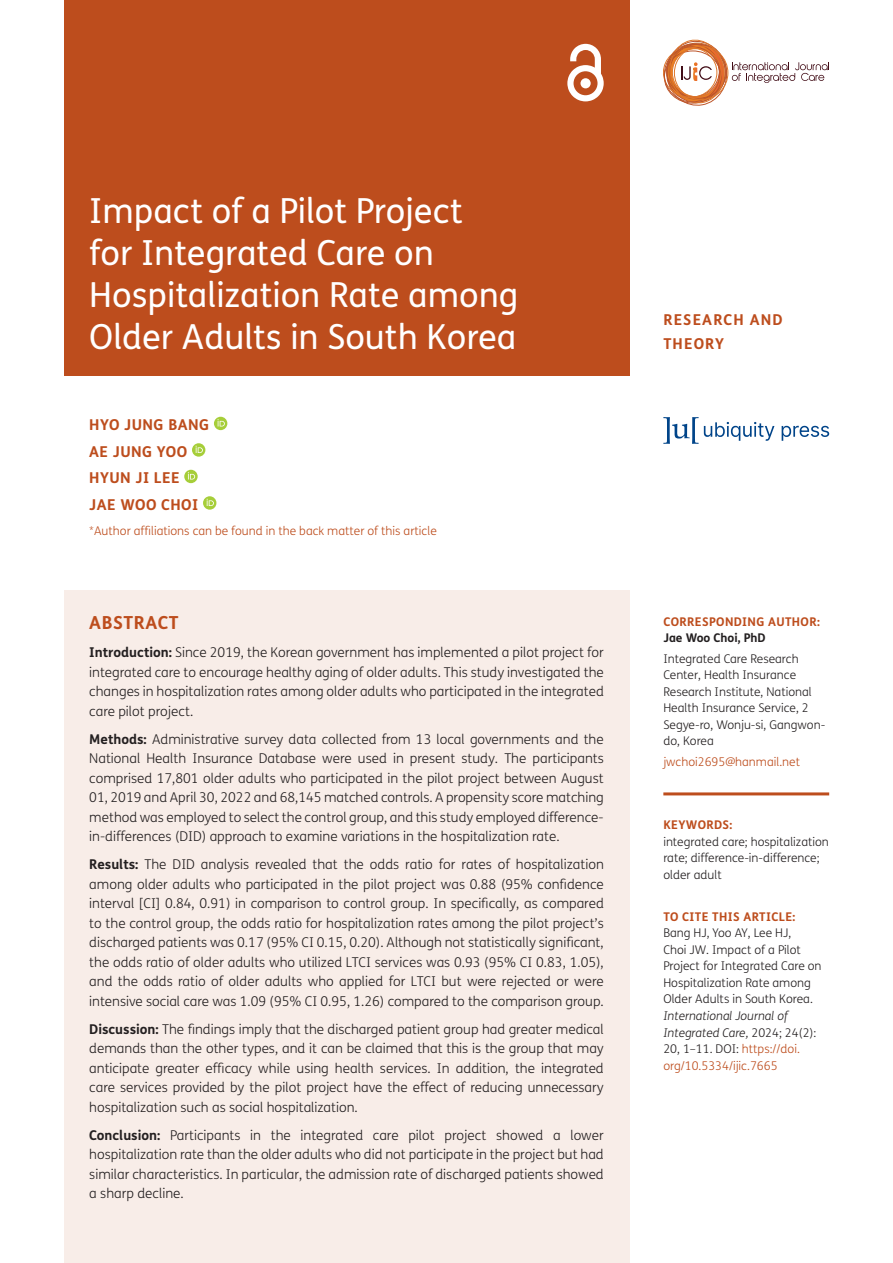
<style>
.page{position:relative;width:893px;height:1263px;background:#fff}
.page>*{position:absolute;margin:0;border:0;box-sizing:border-box;transform-origin:0 0}
.Article_Title{font:34.5px/42px "FS Me";color:#fff}
.Abstract_Heading{font:700 18px "FS Me";letter-spacing:.03em;color:#bd4d1d}
.Cover_Authors{font:700 15px "FS Me";letter-spacing:.03em;color:#bd4d1d}
.Cover_Authors-2{font:700 15px/24px "FS Me";letter-spacing:.075em;color:#bd4d1d}
.Abstract_Copy{font:300 13.5px/19.5px "FS Me";color:#231f20;text-align:justify}
.t1{font:300 12px/16.5px "FS Me";color:#231f20}
.t2{font:italic 300 12px/16.5px "FS Me";color:#231f20}
.t3{font:300 12px "FS Me";color:#bd4d1d}
.t4{font:700 12px "FS Me";letter-spacing:.03em;color:#bd4d1d}
.t5{font:700 12px "FS Me";color:#231f20}
.s1{font-weight:700}
.s2{font-style:normal}
.s3{font-style:normal;color:#bd4d1d}
</style>
<div class="page">
<div style="left:64px;top:0;width:565px;height:376px;background:#bd4d1d"></div>
<svg style="left:567px;top:44px;width:37px;height:57px"></svg>
<svg style="left:663px;top:417px;width:166px;height:27px"></svg>
<svg style="left:664px;top:40px;width:165px;height:65px"></svg>
<div style="left:672px;top:48px;width:49px;height:49px;border:1px solid #df772b;border-radius:50%"></div>
<div style="left:663px;top:47px;width:54px;height:50px;border:1px solid #df772b;border-radius:50%"></div>
<div style="left:664px;top:46px;width:56px;height:56px;border:1px solid #bd552a;border-radius:50%"></div>
<div style="left:674px;top:46px;width:54px;height:54px;border:1px solid #df772b;border-radius:50%"></div>
<div style="left:64px;top:590px;width:565px;height:673px;background:#f8ede8"></div>
<hr style="left:663px;top:792px;width:166px;height:3px;background:#bd4d1d">
<svg style="left:214px;top:417px;width:13px;height:13px"></svg>
<svg style="left:218px;top:419px;width:7px;height:7px"></svg>
<svg style="left:192px;top:443px;width:13px;height:14px"></svg>
<svg style="left:196px;top:446px;width:7px;height:7px"></svg>
<svg style="left:184px;top:470px;width:14px;height:13px"></svg>
<svg style="left:188px;top:472px;width:7px;height:7px"></svg>
<svg style="left:203px;top:496px;width:13px;height:14px"></svg>
<svg style="left:207px;top:499px;width:7px;height:7px"></svg>
<h1 class="Article_Title" style="left:89px;top:190px;width:431px">Impact of a Pilot Project<br>for Integrated Care on<br>Hospitalization Rate among<br>Older Adults in South Korea</h1>
<p class="Cover_Authors" style="left:89px;top:415px;width:121px">HYO JUNG BANG</p>
<p class="Cover_Authors" style="left:89px;top:442px;width:99px">AE JUNG YOO</p>
<p class="Cover_Authors" style="left:89px;top:468px;width:92px">HYUN JI LEE</p>
<p class="Cover_Authors" style="left:89px;top:495px;width:111px">JAE WOO CHOI</p>
<p class="t3" style="left:89px;top:524px;width:349px">*Author affiliations can be found in the back matter of this article</p>
<h1 class="Abstract_Heading" style="left:89px;top:612px;width:91px">ABSTRACT</h1>
<p class="Abstract_Copy" style="left:89px;top:643px;width:516px"><span class="s1">Introduction:</span> Since 2019, the Korean government has implemented a pilot project for integrated care to encourage healthy aging of older adults. This study investigated the changes in hospitalization rates among older adults who participated in the integrated care pilot project.</p>
<p class="Abstract_Copy" style="left:89px;top:730px;width:516px"><span class="s1">Methods:</span> Administrative survey data collected from 13 local governments and the National Health Insurance Database were used in present study. The participants comprised 17,801 older adults who participated in the pilot project between August 01, 2019 and April 30, 2022 and 68,145 matched controls. A propensity score matching method was employed to select the control group, and this study employed difference&shy;in-differences (DID) approach to examine variations in the hospitalization rate.</p>
<p class="Abstract_Copy" style="left:89px;top:855px;width:516px"><span class="s1">Results:</span> The DID analysis revealed that the odds ratio for rates of hospitalization among older adults who participated in the pilot project was 0.88 (95% confidence interval [CI] 0.84, 0.91) in comparison to control group. In specifically, as compared to the control group, the odds ratio for hospitalization rates among the pilot project’s discharged patients was 0.17 (95% CI 0.15, 0.20). Although not statistically significant, the odds ratio of older adults who utilized LTCI services was 0.93 (95% CI 0.83, 1.05), and the odds ratio of older adults who applied for LTCI but were rejected or were intensive social care was 1.09 (95% CI 0.95, 1.26) compared to the comparison group.</p>
<p class="Abstract_Copy" style="left:89px;top:1020px;width:516px"><span class="s1">Discussion:</span> The findings imply that the discharged patient group had greater medical demands than the other types, and it can be claimed that this is the group that may anticipate greater efficacy while using health services. In addition, the integrated care services provided by the pilot project have the effect of reducing unnecessary hospitalization such as social hospitalization.</p>
<p class="Abstract_Copy" style="left:89px;top:1126px;width:516px"><span class="s1">Conclusion:</span> Participants in the integrated care pilot project showed a lower hospitalization rate than the older adults who did not participate in the project but had similar characteristics. In particular, the admission rate of discharged patients showed a sharp decline.</p>
<p class="Cover_Authors-2" style="left:663px;top:307px;width:121px">RESEARCH AND<br>THEORY</p>
<p class="t4" style="left:663px;top:614px;width:158px">CORRESPONDING AUTHOR:</p>
<p class="t5" style="left:663px;top:630px;width:104px">Jae Woo Choi, PhD</p>
<p class="t1" style="left:663px;top:651px;width:163px">Integrated Care Research<br>Center, Health Insurance<br>Research Institute, National<br>Health Insurance Service, 2<br>Segye-ro, Wonju-si, Gangwon&shy;do, Korea</p>
<p class="t3" style="left:663px;top:755px;width:138px">jwchoi2695@hanmail.net</p>
<p class="t4" style="left:663px;top:818px;width:71px">KEYWORDS:</p>
<p class="t1" style="left:663px;top:834px;width:167px">integrated care; hospitalization rate; difference-in-difference; older adult</p>
<p class="t4" style="left:663px;top:909px;width:133px">TO CITE THIS ARTICLE:</p>
<p class="t1" style="left:663px;top:925px;width:160px">Bang HJ, Yoo AY, Lee HJ,<br>Choi JW. Impact of a Pilot<br>Project for Integrated Care on<br>Hospitalization Rate among<br>Older Adults in South Korea.</p>
<p class="t2" style="left:663px;top:1008px;width:155px">International Journal of<br>Integrated Care, <span class="s2">2024; 24(2):<br>20, 1–11. DOI:</span> <span class="s3">https://doi. org/10.5334/ijic.7665</span></p>
</div>
